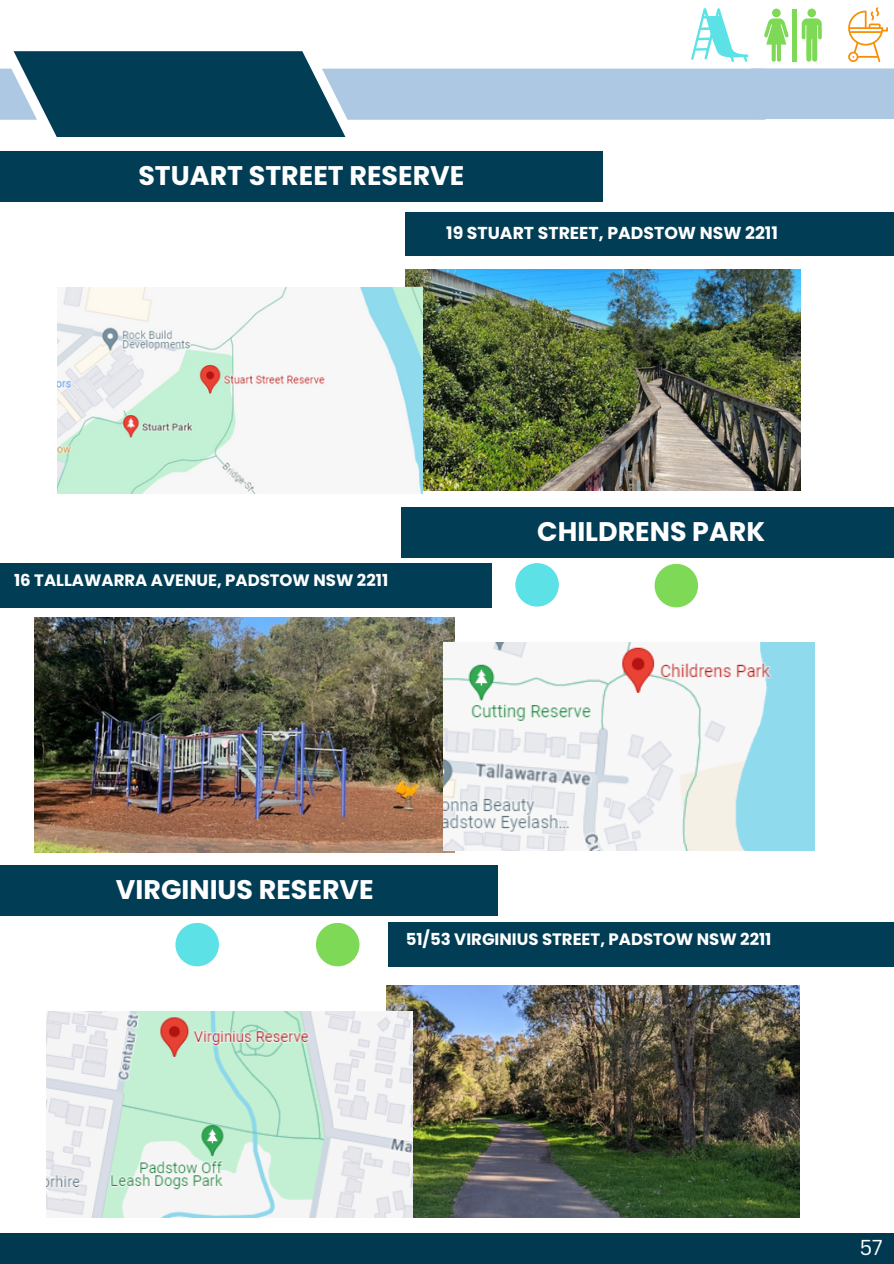
<style>
.page{position:relative;width:894px;height:1264px;background:#fff}
.page>*{position:absolute;margin:0;border:0;box-sizing:border-box;transform-origin:0 0}
.t1{font:700 26.85px "Poppins";color:#fff}
.t2{font:21px "Canva Sans";color:#fff}
.t3{font:700 17.25px "Poppins";color:#fff}
.t4{font:700 16.5px "Poppins";color:#fff}
</style>
<div class="page">
<div style="left:0;top:151px;width:602px;height:51px;background:#013d55"></div>
<div style="left:401px;top:507px;width:492px;height:50px;background:#013d55"></div>
<div style="left:0;top:563px;width:491px;height:44px;background:#013d55"></div>
<div style="left:0;top:865px;width:497px;height:50px;background:#013d55"></div>
<div style="left:388px;top:922px;width:505px;height:44px;background:#013d55"></div>
<div style="left:405px;top:213px;width:488px;height:43px;background:#013d55"></div>
<div style="left:175px;top:922px;width:44px;height:44px;background:#5ce1e6;border-radius:50%"></div>
<div style="left:316px;top:922px;width:43px;height:44px;background:#7ed957;border-radius:50%"></div>
<div style="left:515px;top:563px;width:43px;height:43px;background:#5ce1e6;border-radius:50%"></div>
<div style="left:654px;top:564px;width:44px;height:43px;background:#7ed957;border-radius:50%"></div>
<svg style="left:0;top:7px;width:893px;height:130px"></svg>
<img style="left:405px;top:269px;width:395px;height:222px">
<img style="left:57px;top:288px;width:365px;height:205px">
<img style="left:35px;top:617px;width:419px;height:236px">
<img style="left:443px;top:642px;width:371px;height:208px">
<img style="left:386px;top:985px;width:412px;height:232px">
<img style="left:46px;top:1011px;width:366px;height:206px">
<div style="left:0;top:1233px;width:893px;height:30px;background:#003950"></div>
<p class="t1" style="left:138px;top:157px;width:327px">STUART STREET RESERVE</p>
<h1 class="t3" style="left:446px;top:221px;width:333px">19 STUART STREET, PADSTOW NSW 2211</h1>
<p class="t4" style="left:14px;top:569px;width:375px">16 TALLAWARRA AVENUE, PADSTOW NSW 2211</p>
<p class="t1" style="left:537px;top:513px;width:229px">CHILDRENS PARK</p>
<p class="t1" style="left:116px;top:870px;width:259px">VIRGINIUS RESERVE</p>
<p class="t4" style="left:405px;top:927px;width:367px">51/53 VIRGINIUS STREET, PADSTOW NSW 2211</p>
<h1 class="t2" style="left:859px;top:1232px;width:24px">57</h1>
</div>
